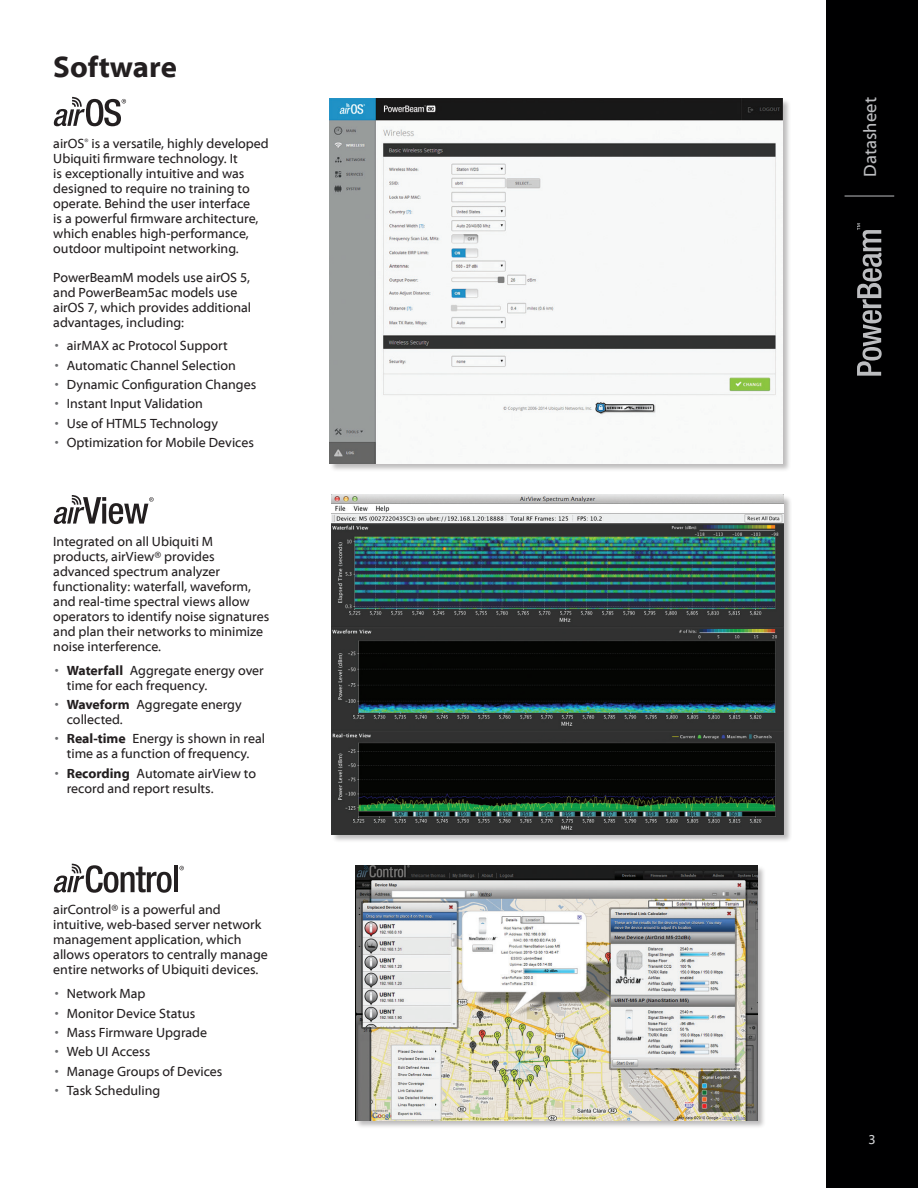
<style>
.page{position:relative;width:918px;height:1188px;background:#fff}
.page>*{position:absolute;margin:0;border:0;box-sizing:border-box;transform-origin:0 0}
.t1{font:700 30px "Myriad Web Pro";color:#231f20}
.t2{font:18px "Myriad Web Pro";color:#bcbdc0}
.t3{font:13.5px/15px "Myriad Web Pro";color:#231f20}
.t4{font:13.5px "Myriad Web Pro";color:#d1d2d4}
.s1{color:#6c6d70}
.s2{font-weight:700}
</style>
<div class="page">
<div style="left:826px;top:0;width:92px;height:1188px;background:#000001"></div>
<hr style="left:845px;top:196px;width:49px;height:1px;background:#bcbdc0">
<svg style="left:857px;top:223px;width:25px;height:153px"></svg>
<svg style="left:53px;top:97px;width:73px;height:29px"></svg>
<svg style="left:53px;top:495px;width:101px;height:29px"></svg>
<hr style="left:174px;top:866px;width:4px;height:26px;background:#231f20">
<svg style="left:53px;top:864px;width:119px;height:29px"></svg>
<svg style="left:179px;top:866px;width:5px;height:4px"></svg>
<div style="left:331px;top:495px;width:461px;height:348px;background:#231f20;opacity:.3"></div>
<img style="left:331px;top:495px;width:452px;height:339px">
<div style="left:355px;top:866px;width:411px;height:263px;background:#231f20;opacity:.3"></div>
<img style="left:355px;top:865px;width:402px;height:255px">
<div style="left:330px;top:98px;width:461px;height:375px;background:#231f20;opacity:.3"></div>
<img style="left:330px;top:98px;width:453px;height:366px">
<h1 class="t1" style="left:53px;top:50px;width:125px">Software</h1>
<p class="t3" style="left:53px;top:136px;width:217px">airOS<sup>®</sup> is a versatile, highly developed Ubiquiti firmware technology. It<br>is exceptionally intuitive and was designed to require no training to operate. Behind the user interface<br>is a powerful firmware architecture, which enables high‑performance, outdoor multipoint networking.</p>
<p class="t3" style="left:53px;top:270px;width:199px">PowerBeamM models use airOS 5, and PowerBeam5ac models use airOS 7, which provides additional advantages, including:</p>
<p class="t3" style="left:55px;top:339px;width:174px"><span class="s1">•</span> airMAX ac Protocol Support</p>
<p class="t3" style="left:55px;top:358px;width:183px"><span class="s1">•</span> Automatic Channel Selection</p>
<p class="t3" style="left:55px;top:377px;width:203px"><span class="s1">•</span> Dynamic Configuration Changes</p>
<p class="t3" style="left:55px;top:397px;width:150px"><span class="s1">•</span> Instant Input Validation</p>
<p class="t3" style="left:55px;top:416px;width:165px"><span class="s1">•</span> Use of HTML5 Technology</p>
<p class="t3" style="left:55px;top:435px;width:201px"><span class="s1">•</span> Optimization for Mobile Devices</p>
<p class="t3" style="left:53px;top:534px;width:217px">Integrated on all Ubiquiti M products, airView® provides advanced spectrum analyzer functionality: waterfall, waveform, and real-time spectral views allow operators to identify noise signatures and plan their networks to minimize noise interference.</p>
<p class="t3" style="left:67px;top:663px;width:199px;text-indent:-12px"><span class="s1">•</span> <span class="s2">Waterfall</span> Aggregate energy over time for each frequency.</p>
<p class="t3" style="left:67px;top:697px;width:176px;text-indent:-12px"><span class="s1">•</span> <span class="s2">Waveform</span> Aggregate energy collected.</p>
<p class="t3" style="left:55px;top:732px;width:212px;text-align:center"><span class="s1">•</span> <span class="s2">Real-time</span> Energy is shown in real time as a function of frequency.</p>
<p class="t3" style="left:67px;top:766px;width:191px;text-indent:-12px"><span class="s1">•</span> <span class="s2">Recording</span> Automate airView to record and report results.</p>
<p class="t3" style="left:53px;top:903px;width:216px">airControl® is a powerful and intuitive, web-based server network management application, which allows operators to centrally manage entire networks of Ubiquiti devices.</p>
<p class="t3" style="left:55px;top:987px;width:92px"><span class="s1">•</span> Network Map</p>
<p class="t3" style="left:55px;top:1006px;width:142px"><span class="s1">•</span> Monitor Device Status</p>
<p class="t3" style="left:55px;top:1025px;width:154px"><span class="s1">•</span> Mass Firmware Upgrade</p>
<p class="t3" style="left:55px;top:1045px;width:97px"><span class="s1">•</span> Web UI Access</p>
<p class="t3" style="left:55px;top:1064px;width:169px"><span class="s1">•</span> Manage Groups of Devices</p>
<p class="t3" style="left:55px;top:1083px;width:107px"><span class="s1">•</span> Task Scheduling</p>
<h2 class="t2" style="left:861px;top:177px;width:81px;rotate:-90deg">Datasheet</h2>
<p class="t4" style="left:869px;top:1132px;width:9px">3</p>
</div>
